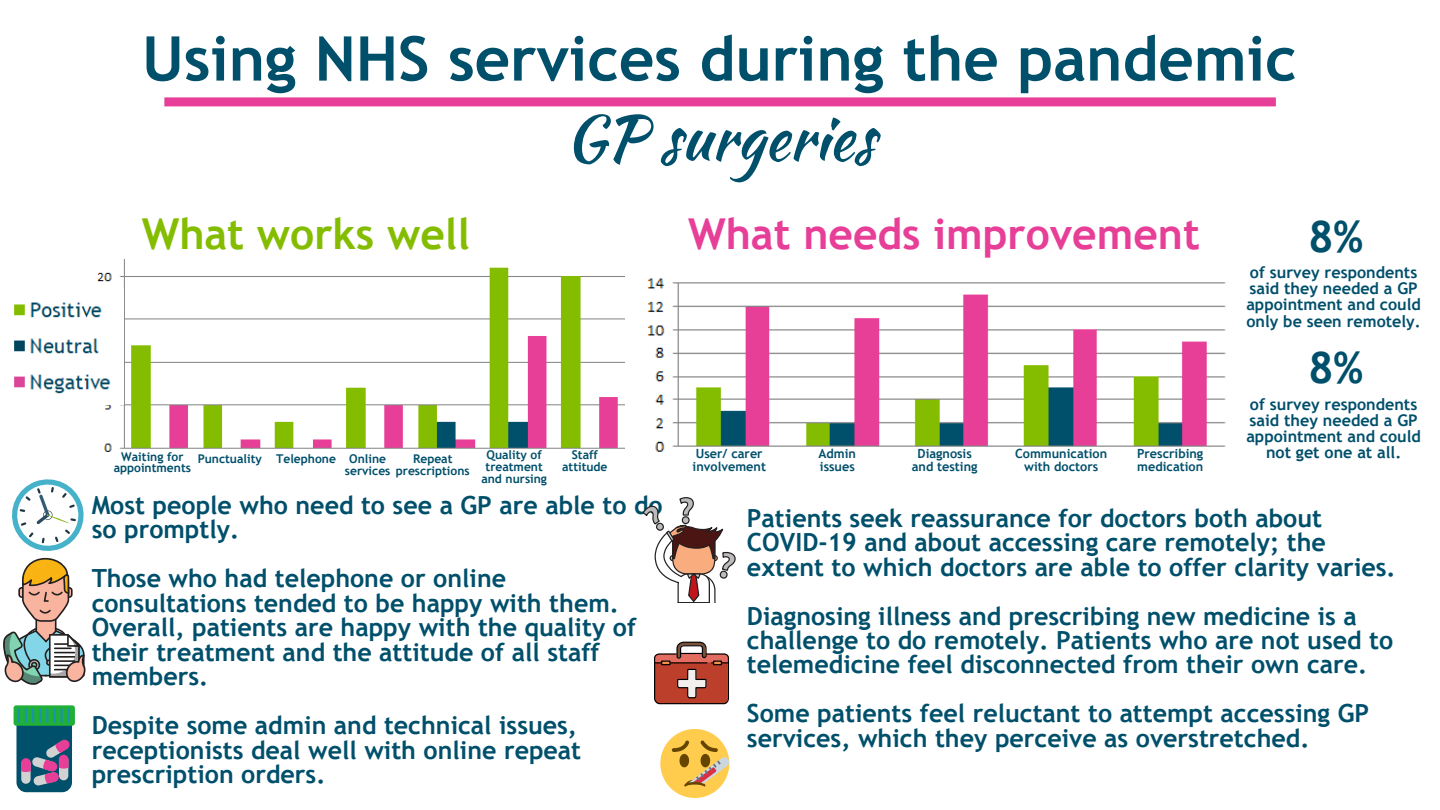
<style>
.page{position:relative;width:1440px;height:810px;background:#fff}
.page>*{position:absolute;margin:0;border:0;box-sizing:border-box;transform-origin:0 0}
.t1{font:700 61.7px "Trebuchet MS";color:#004f6b}
.t2{font:61.7px "Kaushan Script";color:#004f6b}
.t3{font:700 43.1px "Trebuchet MS";color:#004f6b}
.t4{font:700 42.6px "Trebuchet MS";color:#e73e97}
.t5{font:700 42.6px "Trebuchet MS";color:#84bd00}
.t6{font:700 25px/24.5px "Trebuchet MS";color:#004f6b}
.t7{font:700 16.2px/16.2px "Trebuchet MS";color:#004f6b}
.t8{font:700 12.7px/12.4px "Trebuchet MS";color:#004f6b}
.t9{font:700 12.1px/11.8px "Trebuchet MS";color:#004f6b;text-align:center}
</style>
<div class="page">
<svg style="left:164px;top:97px;width:1112px;height:9px"></svg>
<img style="left:97px;top:259px;width:528px;height:193px">
<img style="left:647px;top:278px;width:579px;height:174px">
<img style="left:14px;top:289px;width:109px;height:116px">
<svg style="left:3px;top:479px;width:83px;height:206px"></svg>
<div style="left:16px;top:716px;width:56px;height:76px;background:#004f6b;border-radius:10px"></div>
<div style="left:14px;top:705px;width:61px;height:21px;background:#20b038;border-radius:3px"></div>
<svg style="left:21px;top:739px;width:49px;height:47px"></svg>
<svg style="left:18px;top:708px;width:52px;height:15px"></svg>
<svg style="left:643px;top:497px;width:93px;height:106px"></svg>
<svg style="left:654px;top:641px;width:75px;height:63px"></svg>
<svg style="left:660px;top:729px;width:69px;height:69px"></svg>
<h1 class="t1" style="left:142px;top:23px;width:1156px">Using NHS services during the pandemic</h1>
<h3 class="t5" style="left:142px;top:209px;width:330px">What works well</h3>
<h1 class="t2" style="left:565px;top:93px;width:311px">GP surgeries</h1>
<h3 class="t4" style="left:688px;top:209px;width:513px">What needs improvement</h3>
<p class="t9" style="left:413px;top:453px;width:41px">Repeat</p>
<p class="t9" style="left:481px;top:449px;width:67px">Quality of treatment and nursing</p>
<p class="t9" style="left:562px;top:449px;width:47px">Staff attitude</p>
<p class="t8" style="left:693px;top:448px;width:75px">User/ carer involvement</p>
<p class="t8" style="left:819px;top:448px;width:39px">Admin issues</p>
<p class="t8" style="left:912px;top:448px;width:67px;text-align:center">Diagnosis and testing</p>
<p class="t8" style="left:1015px;top:448px;width:94px;text-align:center">Communication with doctors</p>
<p class="t8" style="left:1137px;top:448px;width:68px">Prescribing medication</p>
<p class="t9" style="left:114px;top:450px;width:79px">Waiting for appointments</p>
<p class="t9" style="left:345px;top:453px;width:126px;text-align:left;text-indent:-147px">Punctuality Telephone Online<br>services prescriptions</p>
<h2 class="t3" style="left:1309px;top:212px;width:56px">8%</h2>
<p class="t7" style="left:1246px;top:264px;width:176px">of survey respondents said they needed a GP appointment and could only be seen remotely.</p>
<h2 class="t3" style="left:1309px;top:343px;width:56px">8%</h2>
<p class="t7" style="left:1246px;top:396px;width:176px;text-align:center">of survey respondents said they needed a GP appointment and could not get one at all.</p>
<p class="t6" style="left:92px;top:493px;width:572px">Most people who need to see a GP are able to do so promptly.</p>
<p class="t6" style="left:92px;top:566px;width:546px">Those who had telephone or online consultations tended to be happy with them.<br>Overall, patients are happy with the quality of their treatment and the attitude of all staff members.</p>
<p class="t6" style="left:92px;top:713px;width:491px">Despite some admin and technical issues, receptionists deal well with online repeat prescription orders.</p>
<p class="t6" style="left:747px;top:506px;width:650px">Patients seek reassurance for doctors both about<br>COVID-19 and about accessing care remotely; the extent to which doctors are able to offer clarity varies.</p>
<p class="t6" style="left:747px;top:603px;width:648px">Diagnosing illness and prescribing new medicine is a challenge to do remotely. Patients who are not used to telemedicine feel disconnected from their own care.</p>
<p class="t6" style="left:747px;top:701px;width:624px">Some patients feel reluctant to attempt accessing GP services, which they perceive as overstretched.</p>
</div>
